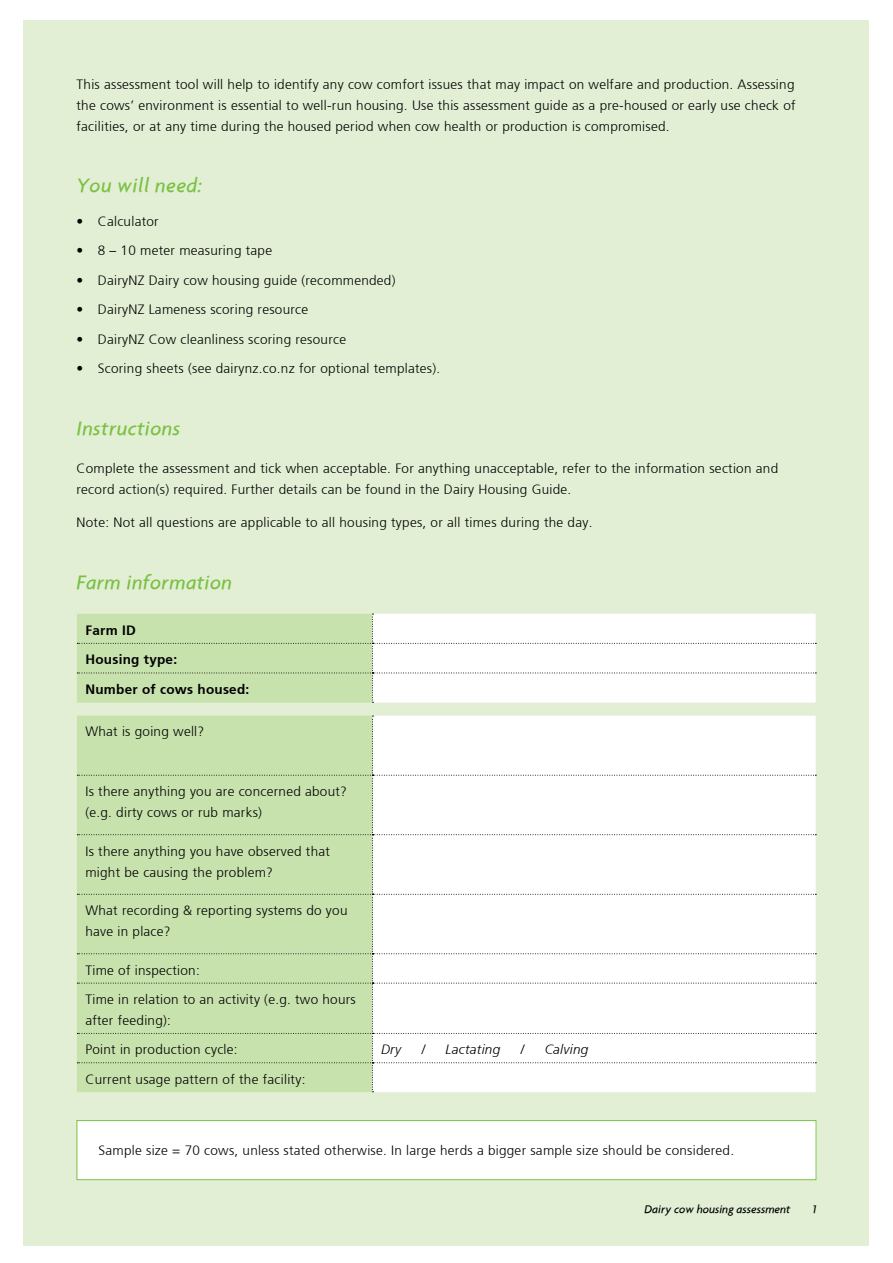
<style>
.page{position:relative;width:893px;height:1263px;background:#fff}
.page>*{position:absolute;margin:0;border:0;box-sizing:border-box;transform-origin:0 0}
.t1{font:italic 500 21px "Agenda";letter-spacing:.02em;color:#7ac143}
.t2{font:300 13.5px/21px "Frutiger";letter-spacing:.02em;color:#000}
.t3{font:700 13.5px/29.7px "Frutiger";letter-spacing:.02em;color:#000}
.t4{font:italic 300 13.5px "Frutiger";letter-spacing:.02em;color:#000}
.t5{font:italic 500 12px "Agenda";color:#000}
</style>
<div class="page">
<div style="left:23px;top:20px;width:846px;height:1225px;background:#e2efd4"></div>
<div style="left:77px;top:1120px;width:739px;height:60px;background:#fff"></div>
<div style="left:77px;top:1120px;width:739px;height:60px;border:1px solid #7ac143"></div>
<svg style="left:77px;top:614px;width:739px;height:89px;background:#e7f1dc"></svg>
<svg style="left:77px;top:716px;width:739px;height:376px;background:#e7f1dd"></svg>
<p class="t2" style="left:77px;top:74px;width:720px;text-align:justify">This assessment tool will help to identify any cow comfort issues that may impact on welfare and production. Assessing the cows’ environment is essential to well-run housing. Use this assessment guide as a pre-housed or early use check of facilities, or at any time during the housed period when cow health or production is compromised.</p>
<h1 class="t1" style="left:77px;top:173px;width:127px">You will need:</h1>
<p class="t2" style="left:77px;top:211px;width:84px">• Calculator</p>
<p class="t2" style="left:77px;top:240px;width:197px">• 8 – 10 meter measuring tape</p>
<p class="t2" style="left:77px;top:270px;width:320px">• DairyNZ Dairy cow housing guide (recommended)</p>
<p class="t2" style="left:77px;top:299px;width:233px">• DairyNZ Lameness scoring resource</p>
<p class="t2" style="left:77px;top:329px;width:271px">• DairyNZ Cow cleanliness scoring resource</p>
<p class="t2" style="left:77px;top:358px;width:365px">• Scoring sheets (see dairynz.co.nz for optional templates).</p>
<h1 class="t1" style="left:77px;top:415px;width:105px">Instructions</h1>
<p class="t2" style="left:77px;top:458px;width:703px">Complete the assessment and tick when acceptable. For anything unacceptable, refer to the information section and record action(s) required. Further details can be found in the Dairy Housing Guide.</p>
<p class="t2" style="left:77px;top:512px;width:517px">Note: Not all questions are applicable to all housing types, or all times during the day.</p>
<h1 class="t1" style="left:77px;top:569px;width:157px">Farm information</h1>
<p class="t3" style="left:85px;top:615px;width:165px">Farm ID<br>Housing type:<br>Number of cows housed:</p>
<p class="t2" style="left:85px;top:721px;width:120px">What is going well?</p>
<p class="t2" style="left:85px;top:781px;width:263px">Is there anything you are concerned about? (e.g. dirty cows or rub marks)</p>
<p class="t2" style="left:85px;top:840px;width:246px">Is there anything you have observed that might be causing the problem?</p>
<p class="t2" style="left:85px;top:900px;width:264px">What recording &amp; reporting systems do you have in place?</p>
<p class="t2" style="left:85px;top:955px;width:272px;line-height:29.2px">Time of inspection:<br>Time in relation to an activity (e.g. two hours</p>
<p class="t2" style="left:85px;top:1006px;width:154px;line-height:29.2px">after feeding):<br>Point in production cycle:</p>
<p class="t2" style="left:85px;top:1069px;width:221px">Current usage pattern of the facility:</p>
<p class="t4" style="left:381px;top:1042px;width:22px">Dry</p>
<p class="t4" style="left:421px;top:1042px;width:5px">/</p>
<p class="t4" style="left:446px;top:1042px;width:56px">Lactating</p>
<p class="t4" style="left:521px;top:1042px;width:5px">/</p>
<p class="t4" style="left:545px;top:1042px;width:45px">Calving</p>
<p class="t2" style="left:99px;top:1139px;width:637px">Sample size = 70 cows, unless stated otherwise. In large herds a bigger sample size should be considered.</p>
<p class="t5" style="left:644px;top:1201px;width:147px">Dairy cow housing assessment</p>
<p class="t5" style="left:812px;top:1201px;width:5px">1</p>
</div>
